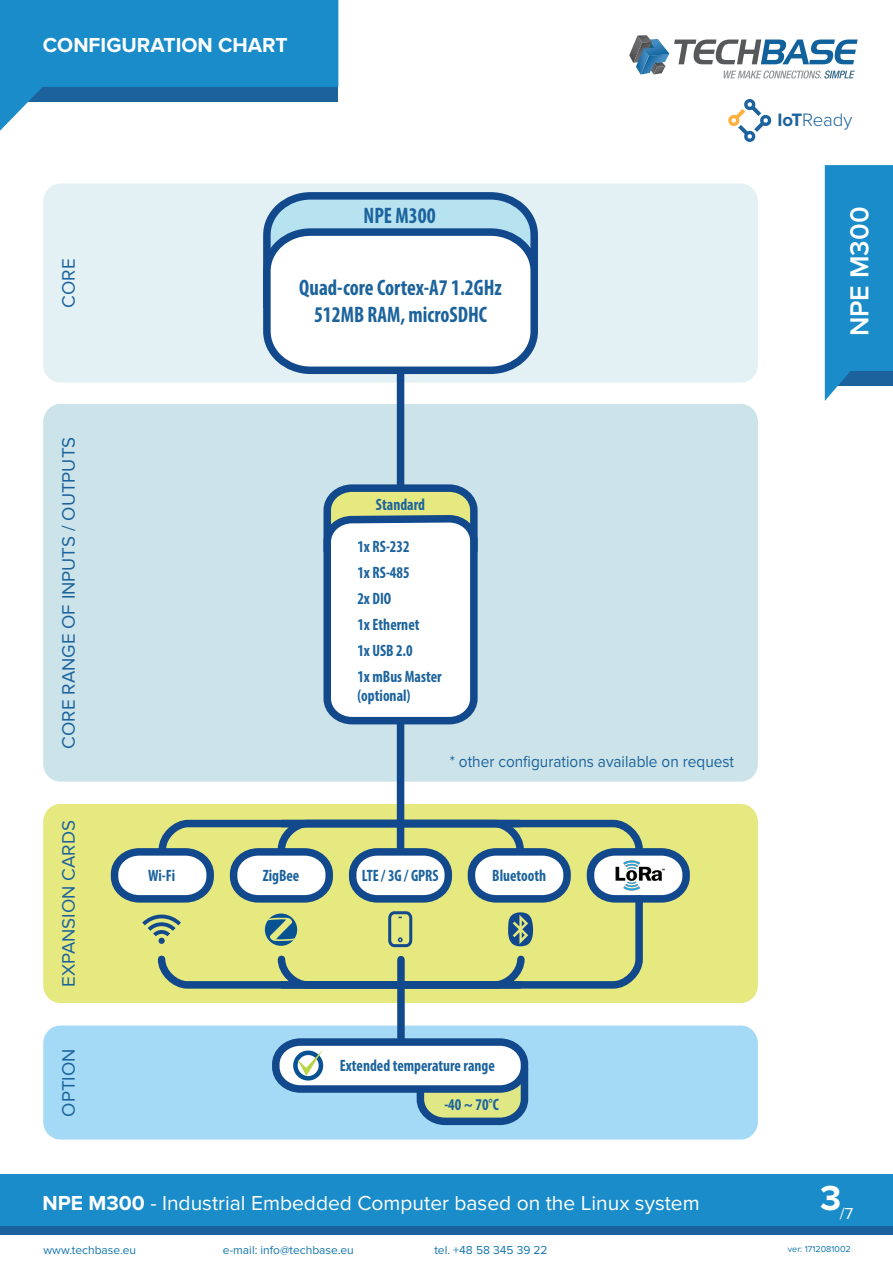
<style>
.page{position:relative;width:893px;height:1263px;background:#fff}
.page>*{position:absolute;margin:0;border:0;box-sizing:border-box;transform-origin:0 0}
.t1{font:600 27px "Proxima Nova";color:#fff}
.t2{font:700 condensed 22.5px/27px "Myriad Pro";color:#1c639d;text-align:center;scale:.93 1}
.t3{font:21px "Proxima Nova";color:#fff}
.t4{font:700 21px "Proxima Nova";color:#fefefe}
.t5{font:18.75px "Proxima Nova";color:#1c639d}
.t6{font:300 18.6px "Proxima Nova";color:#1c639d}
.t7{font:700 condensed 16.5px/25.8px "Myriad Pro";color:#1c639d;scale:.93 1}
.t8{font:16.5px "Proxima Nova";color:#1c639d;scale:.93 1}
.t9{font:16.5px "Proxima Nova";color:#fff}
.t10{font:12px "Proxima Nova";color:#1377ae}
.t11{font:9px "Proxima Nova";color:#1377ae}
.s1{font-weight:700}
</style>
<div class="page">
<div style="left:43px;top:1025px;width:715px;height:114px;background:#a4daf5;border-radius:17px"></div>
<div style="left:43px;top:804px;width:715px;height:199px;background:#e6e980;border-radius:17px"></div>
<div style="left:43px;top:404px;width:715px;height:378px;background:#cce4e9;border-radius:17px"></div>
<div style="left:43px;top:184px;width:715px;height:199px;background:#e4f1f4;border-radius:17px"></div>
<svg style="left:263px;top:192px;width:275px;height:186px;background:#cdddea"></svg>
<div style="left:397px;top:371px;width:7px;height:482px;background:#12488c"></div>
<svg style="left:110px;top:816px;width:580px;height:87px"></svg>
<svg style="left:142px;top:915px;width:12px;height:20px"></svg>
<div style="left:397px;top:959px;width:8px;height:85px;background:#12488c"></div>
<svg style="left:272px;top:1034px;width:257px;height:92px"></svg>
<div style="left:0;top:1174px;width:893px;height:53px;background:#198cc9"></div>
<div style="left:0;top:1227px;width:893px;height:8px;background:#1c639d"></div>
<svg style="left:825px;top:165px;width:68px;height:236px;background:#2690ca"></svg>
<img style="left:652px;top:39px;width:17px;height:15px">
<img style="left:642px;top:42px;width:10px;height:12px">
<img style="left:629px;top:37px;width:13px;height:26px">
<img style="left:637px;top:35px;width:15px;height:7px">
<img style="left:649px;top:54px;width:20px;height:21px">
<img style="left:636px;top:49px;width:13px;height:26px">
<svg style="left:674px;top:40px;width:184px;height:24px"></svg>
<svg style="left:724px;top:71px;width:131px;height:8px"></svg>
<svg style="left:0;top:0;width:338px;height:131px;fill:#198cc9"></svg>
<svg style="left:728px;top:99px;width:44px;height:43px"></svg>
<img style="left:597px;top:847px;width:82px;height:56px">
<svg style="left:154px;top:891px;width:493px;height:101px"></svg>
<svg style="left:323px;top:481px;width:155px;height:247px;background:#d1dcdf"></svg>
<p class="t4" style="left:43px;top:33px;width:246px">CONFIGURATION CHART</p>
<p class="t5" style="left:58px;top:308px;width:51px;rotate:-90deg">CORE</p>
<p class="t5" style="left:58px;top:749px;width:313px;rotate:-90deg">CORE RANGE OF INPUTS / OUTPUTS</p>
<h2 class="t2" style="left:364px;top:202px;width:79px">NPE M300</h2>
<h2 class="t2" style="left:299px;top:273px;width:219px">Quad-core Cortex-A7 1.2GHz<br>512MB RAM, microSDHC</h2>
<p class="t7" style="left:376px;top:491px;width:54px">Standard</p>
<p class="t7" style="left:357px;top:534px;width:92px">1x RS-232<br>1x RS-485<br>2x DIO<br>1x Ethernet<br>1x USB 2.0<br>1x mBus Master</p>
<p class="t7" style="left:357px;top:682px;width:59px">(optional)</p>
<p class="t8" style="left:450px;top:752px;width:307px">* other configurations available on request</p>
<p class="t5" style="left:58px;top:987px;width:168px;rotate:-90deg">EXPANSION CARDS</p>
<p class="t7" style="left:148px;top:862px;width:31px">Wi-Fi</p>
<p class="t7" style="left:263px;top:862px;width:41px">ZigBee</p>
<p class="t7" style="left:362px;top:862px;width:84px">LTE / 3G / GPRS</p>
<p class="t7" style="left:492px;top:862px;width:60px">Bluetooth</p>
<p class="t5" style="left:58px;top:1116px;width:70px;rotate:-90deg">OPTION</p>
<p class="t7" style="left:340px;top:1052px;width:168px">Extended temperature range</p>
<p class="t7" style="left:444px;top:1091px;width:60px">-40 ~ 70°C</p>
<p class="t6" style="left:777px;top:109px;width:77px"><span class="s1">IoT</span>Ready</p>
<h1 class="t1" style="left:844px;top:336px;width:131px;rotate:-90deg">NPE M300</h1>
<p class="t9" style="left:820px;top:1203px;width:34px"><sup>3</sup>/7</p>
<p class="t3" style="left:43px;top:1191px;width:659px"><span class="s1">NPE M300</span> - Industrial Embedded Computer based on the Linux system</p>
<p class="t10" style="left:43px;top:1243px;width:94px">www.techbase.eu</p>
<p class="t10" style="left:223px;top:1243px;width:132px">e-mail: info@techbase.eu</p>
<p class="t10" style="left:434px;top:1243px;width:115px">tel. +48 58 345 39 22</p>
<p class="t11" style="left:788px;top:1244px;width:64px">ver: 1712081002</p>
</div>
